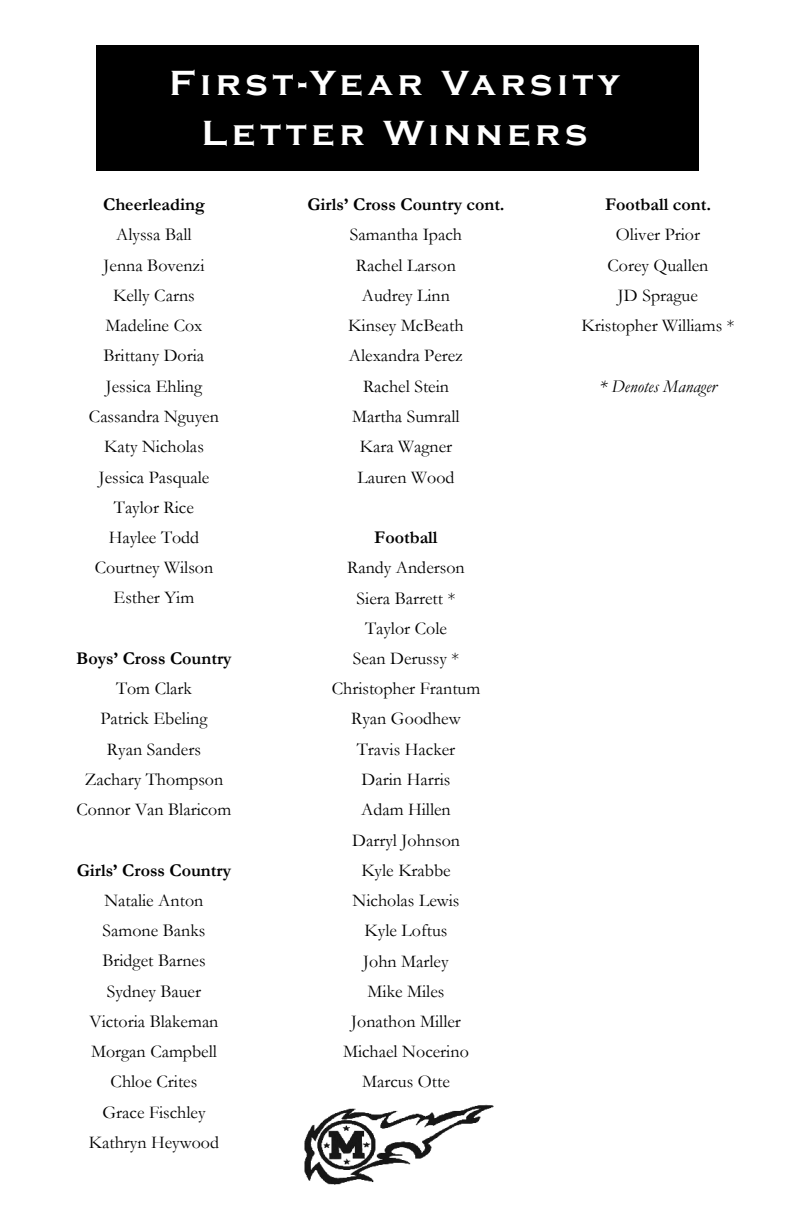
<style>
.page{position:relative;width:792px;height:1224px;background:#fff}
.page>*{position:absolute;margin:0;border:0;box-sizing:border-box;transform-origin:0 0}
.t1{font:700 36px/50.2px "Copperplate Gothic";letter-spacing:.14em;color:#fff;text-align:center}
.t2{font:18px/30.2px "Garamond";color:#000;text-align:center}
.t3{font:italic 18px "Garamond";color:#000}
.s1{font-weight:700}
</style>
<div class="page">
<div style="left:96px;top:45px;width:603px;height:126px;background:#000"></div>
<img style="left:304px;top:1104px;width:190px;height:81px">
<p class="t1" style="left:169px;top:58px;width:452px">First-Year Varsity<br>Letter Winners</p>
<p class="t2" style="left:89px;top:189px;width:132px"><span class="s1">Cheerleading<br></span>Alyssa Ball<br>Jenna Bovenzi<br>Kelly Carns<br>Madeline Cox<br>Brittany Doria<br>Jessica Ehling<br>Cassandra Nguyen<br>Katy Nicholas<br>Jessica Pasquale<br>Taylor Rice<br>Haylee Todd<br>Courtney Wilson<br>Esther Yim</p>
<p class="t2" style="left:76px;top:643px;width:157px"><span class="s1">Boys’ Cross Country<br></span>Tom Clark<br>Patrick Ebeling<br>Ryan Sanders<br>Zachary Thompson<br>Connor Van Blaricom</p>
<p class="t2" style="left:77px;top:855px;width:156px"><span class="s1">Girls’ Cross Country<br></span>Natalie Anton<br>Samone Banks<br>Bridget Barnes<br>Sydney Bauer<br>Victoria Blakeman<br>Morgan Campbell<br>Chloe Crites<br>Grace Fischley<br>Kathryn Heywood</p>
<p class="t2" style="left:307px;top:189px;width:199px"><span class="s1">Girls’ Cross Country cont.<br></span>Samantha Ipach<br>Rachel Larson<br>Audrey Linn<br>Kinsey McBeath<br>Alexandra Perez<br>Rachel Stein<br>Martha Sumrall<br>Kara Wagner<br>Lauren Wood</p>
<p class="t2" style="left:332px;top:522px;width:150px"><span class="s1">Football<br></span>Randy Anderson<br>Siera Barrett *<br>Taylor Cole<br>Sean Derussy *<br>Christopher Frantum<br>Ryan Goodhew<br>Travis Hacker<br>Darin Harris<br>Adam Hillen<br>Darryl Johnson<br>Kyle Krabbe<br>Nicholas Lewis<br>Kyle Loftus<br>John Marley<br>Mike Miles<br>Jonathon Miller<br>Michael Nocerino<br>Marcus Otte</p>
<p class="t2" style="left:581px;top:189px;width:155px"><span class="s1">Football cont.<br></span>Oliver Prior<br>Corey Quallen<br>JD Sprague<br>Kristopher Williams *</p>
<p class="t3" style="left:599px;top:374px;width:119px">* Denotes Manager</p>
</div>
